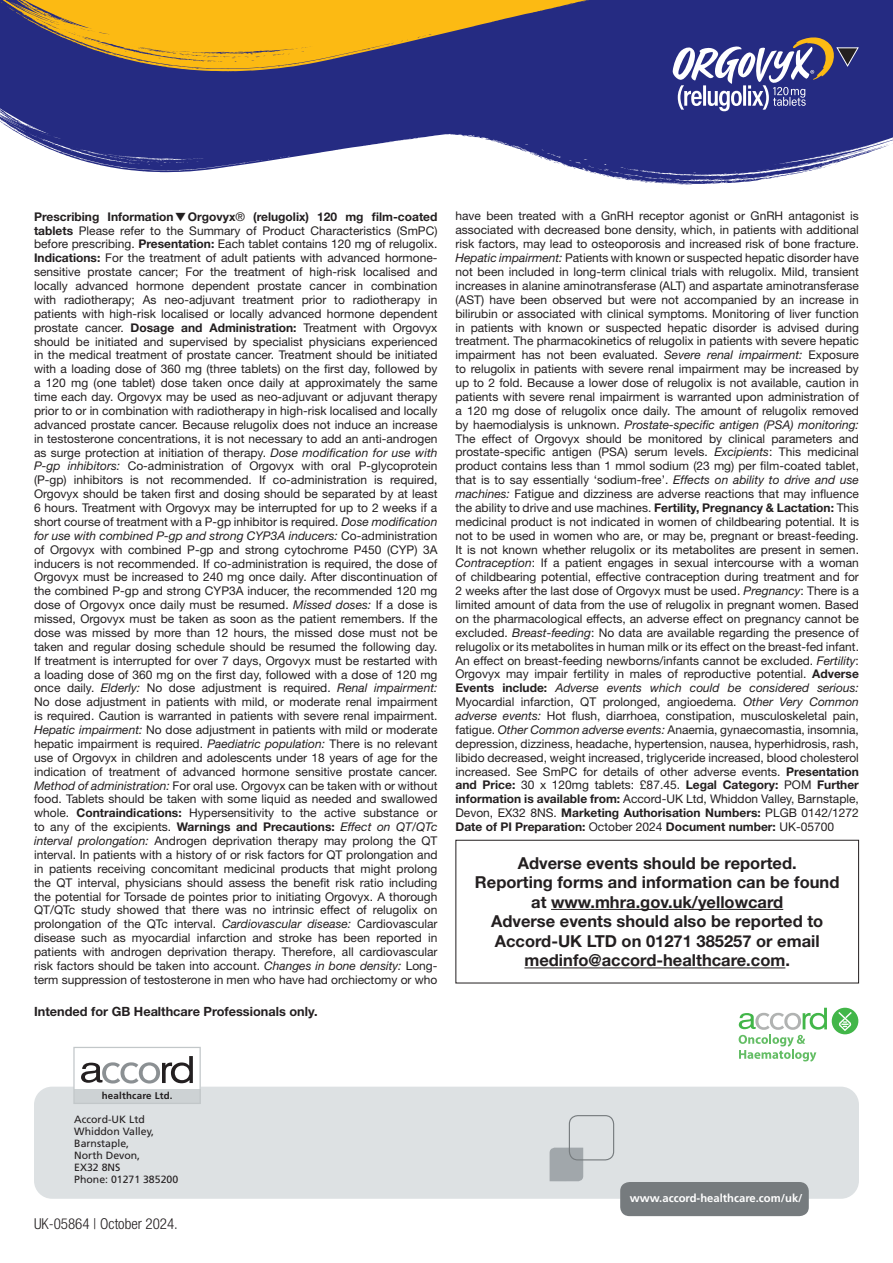
<style>
.page{position:relative;width:893px;height:1263px;background:#fff}
.page>*{position:absolute;margin:0;border:0;box-sizing:border-box;transform-origin:0 0}
.t1{font:700 16.5px/19.5px "Helvetica Neue LT Std";color:#231f20;text-align:center}
.t2{font:300 condensed 15px "Helvetica Neue LT Std";color:#231f20}
.t3{font:700 12.75px "Helvetica Neue LT Std";color:#231f20}
.Heading_3{font:12px/14px "Helvetica Neue LT Std";color:#231f20;text-align:justify}
.t4{font:700 11.25px "Frutiger LT Std";color:#fff}
.t5{font:10.5px "Frutiger LT Std";color:#231f20}
.t6{font:700 9.75px "Frutiger LT Std";letter-spacing:.02em;color:#231f20}
.s1{font-weight:700}
.s2{font-family:"Arial";font-weight:700}
.s3{font-style:italic}
</style>
<div class="page">
<div style="left:34px;top:1087px;width:825px;height:112px;background:#dde1e3;border-radius:18px"></div>
<div style="left:74px;top:1047px;width:126px;height:56px;background:#fff"></div>
<svg style="left:81px;top:1056px;width:112px;height:27px"></svg>
<div style="left:74px;top:1089px;width:126px;height:14px;background:#cdd2d4"></div>
<div style="left:73px;top:1047px;width:128px;height:57px;border:1px solid #c2c7c9"></div>
<div style="left:620px;top:1182px;width:189px;height:34px;background:#767b7e;border-radius:9px"></div>
<svg style="left:550px;top:1147px;width:33px;height:34px"></svg>
<div style="left:569px;top:1115px;width:45px;height:45px;border:1px solid #767b7e;border-radius:9px"></div>
<svg style="left:739px;top:1008px;width:88px;height:53px"></svg>
<div style="left:832px;top:1008px;width:26px;height:26px;background:#42b649;border-radius:50%"></div>
<svg style="left:838px;top:1012px;width:14px;height:19px"></svg>
<svg style="left:0;top:0;width:893px;height:185px;background:#686284"></svg>
<hr style="left:551px;top:909px;width:232px;height:1px;background:#231f20">
<hr style="left:524px;top:967px;width:261px;height:1px;background:#231f20">
<div style="left:455px;top:840px;width:404px;height:143px;border:1px solid #231f20"></div>
<p class="Heading_3" style="left:34px;top:209px;width:405px"><span class="s1">Prescribing Information</span><span class="s2">▼</span><span class="s1">Orgovyx</span>® <span class="s1">(relugolix) 120 mg film-coated tablets</span> Please refer to the Summary of Product Characteristics (SmPC) before prescribing. <span class="s1">Presentation:</span> Each tablet contains 120 mg of relugolix.<br><span class="s1">Indications:</span> For the treatment of adult patients with advanced hormone&shy;sensitive prostate cancer; For the treatment of high-risk localised and locally advanced hormone dependent prostate cancer in combination with radiotherapy; As neo-adjuvant treatment prior to radiotherapy in patients with high-risk localised or locally advanced hormone dependent prostate cancer. <span class="s1">Dosage and Administration:</span> Treatment with Orgovyx should be initiated and supervised by specialist physicians experienced in the medical treatment of prostate cancer. Treatment should be initiated with a loading dose of 360 mg (three tablets) on the first day, followed by a 120 mg (one tablet) dose taken once daily at approximately the same time each day. Orgovyx may be used as neo-adjuvant or adjuvant therapy prior to or in combination with radiotherapy in high-risk localised and locally advanced prostate cancer. Because relugolix does not induce an increase in testosterone concentrations, it is not necessary to add an anti-androgen as surge protection at initiation of therapy. <span class="s3">Dose modification for use with P-gp inhibitors:</span> Co-administration of Orgovyx with oral P-glycoprotein (P-gp) inhibitors is not recommended. If co-administration is required, Orgovyx should be taken first and dosing should be separated by at least 6 hours. Treatment with Orgovyx may be interrupted for up to 2 weeks if a short course of treatment with a P-gp inhibitor is required. <span class="s3">Dose modification for use with combined P-gp and strong CYP3A inducers:</span> Co-administration of Orgovyx with combined P-gp and strong cytochrome P450 (CYP) 3A inducers is not recommended. If co-administration is required, the dose of Orgovyx must be increased to 240 mg once daily. After discontinuation of the combined P-gp and strong CYP3A inducer, the recommended 120 mg dose of Orgovyx once daily must be resumed. <span class="s3">Missed doses:</span> If a dose is missed, Orgovyx must be taken as soon as the patient remembers. If the dose was missed by more than 12 hours, the missed dose must not be taken and regular dosing schedule should be resumed the following day.<br>If treatment is interrupted for over 7 days, Orgovyx must be restarted with a loading dose of 360 mg on the first day, followed with a dose of 120 mg once daily. <span class="s3">Elderly:</span> No dose adjustment is required. <span class="s3">Renal impairment:<br></span>No dose adjustment in patients with mild, or moderate renal impairment is required. Caution is warranted in patients with severe renal impairment.<br><span class="s3">Hepatic impairment:</span> No dose adjustment in patients with mild or moderate hepatic impairment is required. <span class="s3">Paediatric population:</span> There is no relevant use of Orgovyx in children and adolescents under 18 years of age for the indication of treatment of advanced hormone sensitive prostate cancer.<br><span class="s3">Method of administration:</span> For oral use. Orgovyx can be taken with or without food. Tablets should be taken with some liquid as needed and swallowed whole. <span class="s1">Contraindications:</span> Hypersensitivity to the active substance or to any of the excipients. <span class="s1">Warnings and Precautions:</span> <span class="s3">Effect on QT/QTc interval prolongation:</span> Androgen deprivation therapy may prolong the QT interval. In patients with a history of or risk factors for QT prolongation and in patients receiving concomitant medicinal products that might prolong the QT interval, physicians should assess the benefit risk ratio including the potential for Torsade de pointes prior to initiating Orgovyx. A thorough QT/QTc study showed that there was no intrinsic effect of relugolix on prolongation of the QTc interval. <span class="s3">Cardiovascular disease:</span> Cardiovascular disease such as myocardial infarction and stroke has been reported in patients with androgen deprivation therapy. Therefore, all cardiovascular risk factors should be taken into account. <span class="s3">Changes in bone density:</span> Long&shy;term suppression of testosterone in men who have had orchiectomy or who</p>
<p class="Heading_3" style="left:455px;top:209px;width:405px">have been treated with a GnRH receptor agonist or GnRH antagonist is associated with decreased bone density, which, in patients with additional risk factors, may lead to osteoporosis and increased risk of bone fracture.<br><span class="s3">Hepatic impairment:</span> Patients with known or suspected hepatic disorder have not been included in long-term clinical trials with relugolix. Mild, transient increases in alanine aminotransferase (ALT) and aspartate aminotransferase (AST) have been observed but were not accompanied by an increase in bilirubin or associated with clinical symptoms. Monitoring of liver function in patients with known or suspected hepatic disorder is advised during treatment. The pharmacokinetics of relugolix in patients with severe hepatic impairment has not been evaluated. <span class="s3">Severe renal impairment:</span> Exposure to relugolix in patients with severe renal impairment may be increased by up to 2 fold. Because a lower dose of relugolix is not available, caution in patients with severe renal impairment is warranted upon administration of a 120 mg dose of relugolix once daily. The amount of relugolix removed by haemodialysis is unknown. <span class="s3">Prostate-specific antigen (PSA) monitoring:<br></span>The effect of Orgovyx should be monitored by clinical parameters and prostate-specific antigen (PSA) serum levels. <span class="s3">Excipients</span>: This medicinal product contains less than 1 mmol sodium (23 mg) per film-coated tablet, that is to say essentially ‘sodium-free’. <span class="s3">Effects on ability to drive and use machines:</span> Fatigue and dizziness are adverse reactions that may influence the ability to drive and use machines. <span class="s1">Fertility, Pregnancy &amp; Lactation:</span> This medicinal product is not indicated in women of childbearing potential. It is not to be used in women who are, or may be, pregnant or breast-feeding.<br>It is not known whether relugolix or its metabolites are present in semen.<br><span class="s3">Contraception</span>: If a patient engages in sexual intercourse with a woman of childbearing potential, effective contraception during treatment and for 2 weeks after the last dose of Orgovyx must be used. <span class="s3">Pregnancy</span>: There is a limited amount of data from the use of relugolix in pregnant women. Based on the pharmacological effects, an adverse effect on pregnancy cannot be excluded. <span class="s3">Breast-feeding</span>: No data are available regarding the presence of relugolix or its metabolites in human milk or its effect on the breast-fed infant.<br>An effect on breast-feeding newborns/infants cannot be excluded. <span class="s3">Fertility</span>:<br>Orgovyx may impair fertility in males of reproductive potential. <span class="s1">Adverse Events include:</span> <span class="s3">Adverse events which could be considered serious:<br></span>Myocardial infarction, QT prolonged, angioedema. <span class="s3">Other Very Common adverse events:</span> Hot flush, diarrhoea, constipation, musculoskeletal pain, fatigue. <span class="s3">Other Common adverse events:</span> Anaemia, gynaecomastia, insomnia, depression, dizziness, headache, hypertension, nausea, hyperhidrosis, rash, libido decreased, weight increased, triglyceride increased, blood cholesterol increased. See SmPC for details of other adverse events. <span class="s1">Presentation and Price:</span> 30 x 120mg tablets: £87.45. <span class="s1">Legal Category:</span> POM <span class="s1">Further information is available from:</span> Accord-UK Ltd, Whiddon Valley, Barnstaple, Devon, EX32 8NS. <span class="s1">Marketing Authorisation Numbers:</span> PLGB 0142/1272<br><span class="s1">Date of PI Preparation:</span> October 2024 <span class="s1">Document number:</span> UK-05700</p>
<p class="t1" style="left:475px;top:853px;width:366px">Adverse events should be reported.<br>Reporting forms and information can be found at www.mhra.gov.uk/yellowcard</p>
<p class="t1" style="left:491px;top:911px;width:334px">Adverse events should also be reported to<br>Accord-UK LTD on 01271 385257 or email medinfo@accord-healthcare.com.</p>
<p class="t3" style="left:34px;top:1003px;width:285px">Intended for GB Healthcare Professionals only.</p>
<p class="t6" style="left:102px;top:1090px;width:72px">healthcare Ltd.</p>
<p class="t5" style="left:74px;top:1113px;width:72px">Accord-UK Ltd</p>
<p class="t5" style="left:74px;top:1125px;width:81px">Whiddon Valley,</p>
<p class="t5" style="left:74px;top:1137px;width:56px">Barnstaple,</p>
<p class="t5" style="left:74px;top:1149px;width:67px">North Devon,</p>
<p class="t5" style="left:74px;top:1161px;width:48px">EX32 8NS</p>
<p class="t5" style="left:74px;top:1173px;width:105px">Phone: 01271 385200</p>
<p class="t2" style="left:34px;top:1215px;width:145px">UK-05864 | October 2024.</p>
<p class="t4" style="left:630px;top:1192px;width:174px">www.accord-healthcare.com/uk/</p>
</div>
